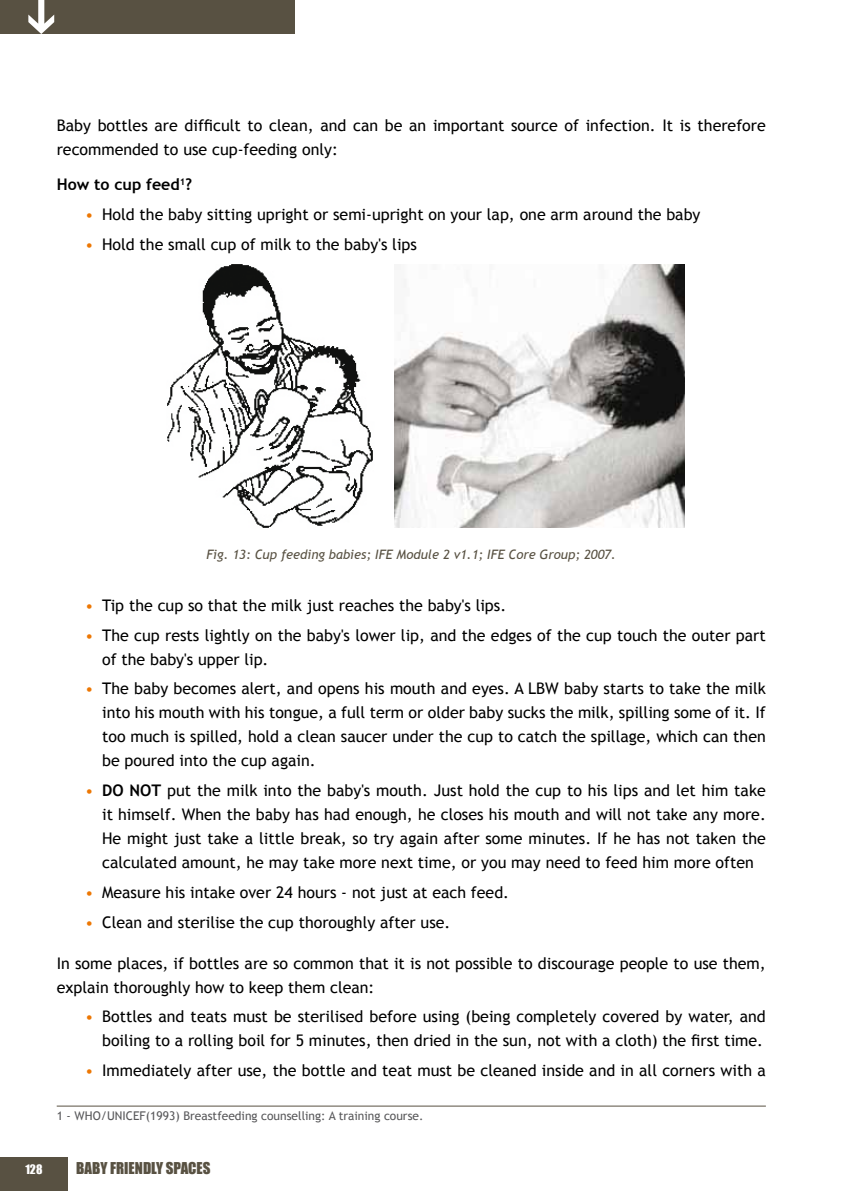
<style>
.page{position:relative;width:851px;height:1191px;background:#fff}
.page>*{position:absolute;margin:0;border:0;box-sizing:border-box;transform-origin:0 0}
.t1{font:16px/24px "Trebuchet MS";color:#000}
.t2{font:700 16px "Trebuchet MS";color:#000}
.t3{font:15px "Impact";color:#585142}
.t4{font:italic 13px "Trebuchet MS";color:#585142}
.t5{font:12px "Trebuchet MS";color:#58585a}
.t6{font:12px "Impact";color:#fff}
.s1{color:#ed7703}
.s2{font-weight:400;color:#ed7703}
</style>
<div class="page">
<div style="left:0;top:0;width:295px;height:34px;background:#585142"></div>
<div style="left:0;top:1157px;width:68px;height:34px;background:#585142"></div>
<svg style="left:28px;top:0;width:26px;height:34px"></svg>
<img style="left:167px;top:264px;width:206px;height:264px">
<img style="left:394px;top:264px;width:290px;height:264px">
<hr style="left:57px;top:1105px;width:708px;height:1px;background:#585142">
<p class="t1" style="left:57px;top:113px;width:710px">Baby bottles are difficult to clean, and can be an important source of infection. It is therefore recommended to use cup-feeding only:</p>
<p class="t2" style="left:57px;top:175px;width:137px">How to cup feed<sup>1</sup>?</p>
<p class="t1" style="left:85px;top:202px;width:616px"><span class="s1">•</span> Hold the baby sitting upright or semi-upright on your lap, one arm around the baby</p>
<p class="t1" style="left:85px;top:232px;width:333px"><span class="s1">•</span> Hold the small cup of milk to the baby's lips</p>
<p class="t4" style="left:206px;top:546px;width:411px">Fig. 13: Cup feeding babies; IFE Module 2 v1.1; IFE Core Group; 2007.</p>
<p class="t1" style="left:85px;top:593px;width:422px"><span class="s1">•</span> Tip the cup so that the milk just reaches the baby's lips.</p>
<p class="t1" style="left:102px;top:623px;width:665px;text-indent:-17px"><span class="s1">•</span> The cup rests lightly on the baby's lower lip, and the edges of the cup touch the outer part of the baby's upper lip.</p>
<p class="t1" style="left:102px;top:677px;width:665px;text-align:justify;text-indent:-17px"><span class="s1">•</span> The baby becomes alert, and opens his mouth and eyes. A LBW baby starts to take the milk into his mouth with his tongue, a full term or older baby sucks the milk, spilling some of it. If too much is spilled, hold a clean saucer under the cup to catch the spillage, which can then be poured into the cup again.</p>
<p class="t2" style="left:85px;top:780px;width:56px"><span class="s2">•</span>DO NOT</p>
<p class="t1" style="left:102px;top:778px;width:665px;text-align:justify;text-indent:65px">put the milk into the baby's mouth. Just hold the cup to his lips and let him take it himself. When the baby has had enough, he closes his mouth and will not take any more.<br>He might just take a little break, so try again after some minutes. If he has not taken the calculated amount, he may take more next time, or you may need to feed him more often</p>
<p class="t1" style="left:85px;top:880px;width:425px"><span class="s1">•</span> Measure his intake over 24 hours - not just at each feed.</p>
<p class="t1" style="left:85px;top:910px;width:367px"><span class="s1">•</span> Clean and sterilise the cup thoroughly after use.</p>
<p class="t1" style="left:57px;top:951px;width:710px">In some places, if bottles are so common that it is not possible to discourage people to use them, explain thoroughly how to keep them clean:</p>
<p class="t1" style="left:85px;top:1004px;width:682px;text-align:right"><span class="s1">•</span> Bottles and teats must be sterilised before using (being completely covered by water, and boiling to a rolling boil for 5 minutes, then dried in the sun, not with a cloth) the first time.</p>
<p class="t1" style="left:85px;top:1058px;width:682px"><span class="s1">•</span> Immediately after use, the bottle and teat must be cleaned inside and in all corners with a</p>
<p class="t5" style="left:57px;top:1108px;width:368px">1 - WHO/UNICEF(1993) Breastfeeding counselling: A training course.</p>
<p class="t6" style="left:25px;top:1161px;width:19px">128</p>
<p class="t3" style="left:76px;top:1158px;width:136px">BABY FRIENDLY SPACES</p>
</div>
